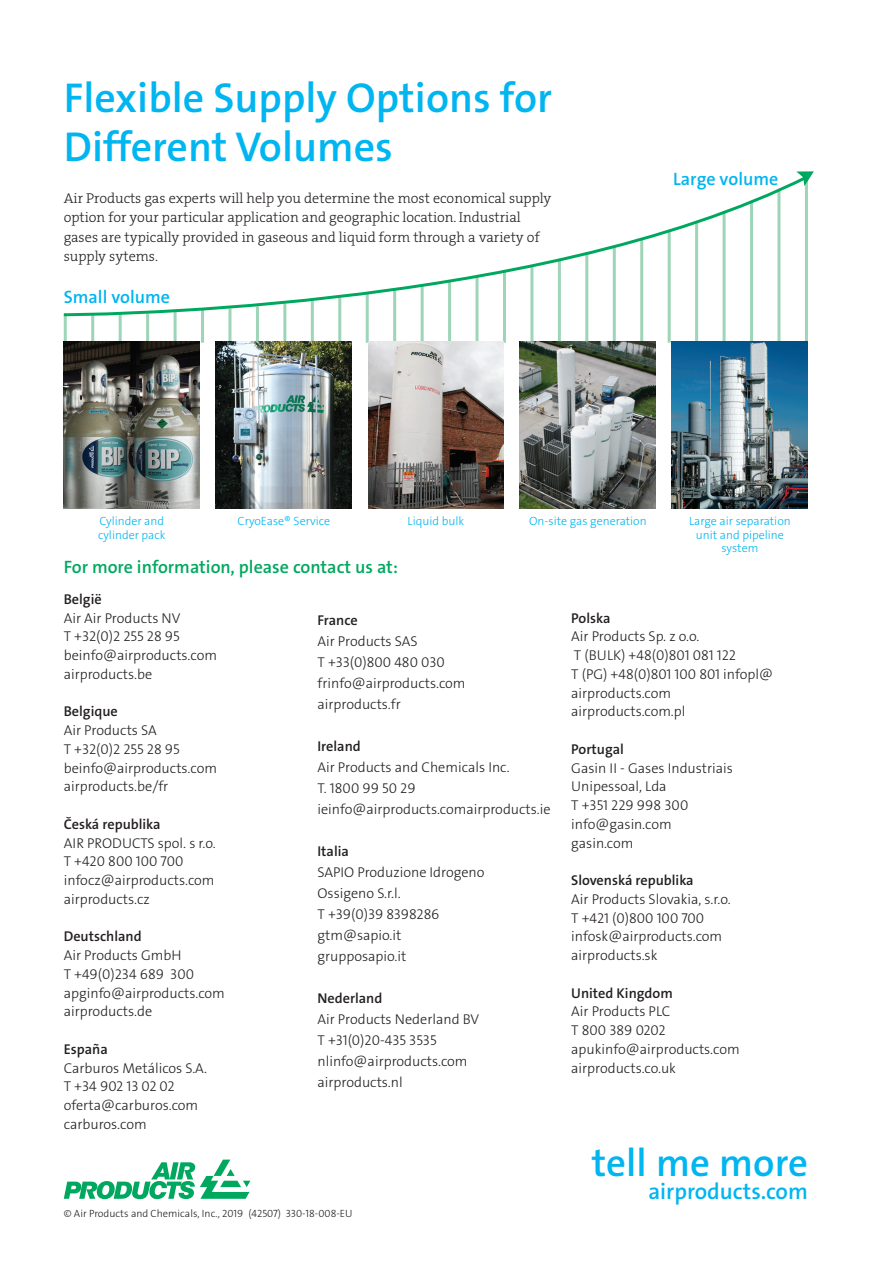
<style>
.page{position:relative;width:893px;height:1263px;background:#fff}
.page>*{position:absolute;margin:0;border:0;box-sizing:border-box;transform-origin:0 0}
.t1{font:600 42px/49.5px "The Sans LF";color:#00b5f0}
.t2{font:600 39px "The Sans LF";color:#00b5f0}
.t3{font:600 22.65px "The Sans LF";color:#00b5f0}
.t4{font:600 18px "The Sans LF";color:#00a85f}
.t5{font:600 18px "The Sans LF";color:#00b5f0}
.t6{font:300 14.25px/18.8px "The Sans LF";color:#231f20}
.t7{font:14.25px/19.5px "The Serif HP3 Lig";color:#231f20}
.t8{font:600 14.25px "The Sans LF";color:#231f20}
.t9{font:300 12px/13.5px "The Sans Os F";color:#00b5f0}
.t10{font:300 10.5px "The Sans LF";color:#231f20}
</style>
<div class="page">
<svg style="left:64px;top:1159px;width:186px;height:40px"></svg>
<hr style="left:64px;top:316px;width:3px;height:27px;background:#9ed4b7">
<hr style="left:283px;top:304px;width:3px;height:39px;background:#9ed4b7">
<hr style="left:91px;top:315px;width:3px;height:28px;background:#9ed4b7">
<hr style="left:393px;top:290px;width:3px;height:53px;background:#9ed4b7">
<hr style="left:585px;top:252px;width:3px;height:91px;background:#9ed4b7">
<hr style="left:119px;top:314px;width:3px;height:29px;background:#9ed4b7">
<hr style="left:311px;top:301px;width:3px;height:42px;background:#9ed4b7">
<hr style="left:421px;top:286px;width:3px;height:57px;background:#9ed4b7">
<hr style="left:613px;top:246px;width:3px;height:97px;background:#9ed4b7">
<hr style="left:695px;top:222px;width:3px;height:121px;background:#9ed4b7">
<hr style="left:146px;top:313px;width:3px;height:30px;background:#9ed4b7">
<hr style="left:338px;top:298px;width:3px;height:45px;background:#9ed4b7">
<hr style="left:448px;top:281px;width:3px;height:62px;background:#9ed4b7">
<hr style="left:640px;top:238px;width:3px;height:105px;background:#9ed4b7">
<hr style="left:174px;top:312px;width:3px;height:31px;background:#9ed4b7">
<hr style="left:475px;top:276px;width:3px;height:67px;background:#9ed4b7">
<hr style="left:668px;top:231px;width:3px;height:112px;background:#9ed4b7">
<hr style="left:201px;top:309px;width:3px;height:34px;background:#9ed4b7">
<hr style="left:503px;top:271px;width:3px;height:72px;background:#9ed4b7">
<hr style="left:723px;top:211px;width:3px;height:132px;background:#9ed4b7">
<hr style="left:750px;top:202px;width:3px;height:141px;background:#9ed4b7">
<hr style="left:228px;top:308px;width:3px;height:35px;background:#9ed4b7">
<hr style="left:366px;top:294px;width:3px;height:49px;background:#9ed4b7">
<hr style="left:530px;top:265px;width:3px;height:78px;background:#9ed4b7">
<hr style="left:777px;top:191px;width:3px;height:152px;background:#9ed4b7">
<hr style="left:256px;top:306px;width:3px;height:37px;background:#9ed4b7">
<hr style="left:558px;top:259px;width:3px;height:84px;background:#9ed4b7">
<hr style="left:805px;top:179px;width:3px;height:164px;background:#9ed4b7">
<svg style="left:63px;top:180px;width:733px;height:138px"></svg>
<svg style="left:796px;top:171px;width:18px;height:15px"></svg>
<img style="left:64px;top:342px;width:136px;height:167px">
<img style="left:368px;top:342px;width:136px;height:167px">
<img style="left:520px;top:342px;width:136px;height:167px">
<img style="left:672px;top:342px;width:136px;height:167px">
<img style="left:216px;top:342px;width:136px;height:167px">
<h1 class="t1" style="left:64px;top:73px;width:490px">Flexible Supply Options for<br>Different Volumes</h1>
<p class="t7" style="left:64px;top:188px;width:489px">Air Products gas experts will help you determine the most economical supply option for your particular application and geographic location. Industrial gases are typically provided in gaseous and liquid form through a variety of supply sytems.</p>
<p class="t5" style="left:64px;top:285px;width:108px">Small volume</p>
<p class="t5" style="left:673px;top:168px;width:107px">Large volume</p>
<p class="t9" style="left:98px;top:514px;width:69px">Cylinder and cylinder pack</p>
<p class="t9" style="left:238px;top:514px;width:94px">CryoEase® Service</p>
<p class="t9" style="left:408px;top:514px;width:58px">Liquid bulk</p>
<p class="t9" style="left:529px;top:514px;width:119px">On-site gas generation</p>
<p class="t9" style="left:689px;top:514px;width:103px;text-align:center">Large air separation unit and pipeline system</p>
<p class="t4" style="left:64px;top:556px;width:336px">For more information, please contact us at:</p>
<p class="t8" style="left:317px;top:611px;width:42px">France</p>
<p class="t6" style="left:317px;top:630px;width:150px;line-height:21px">Air Products SAS<br>T +33(0)800 480 030 frinfo@airproducts.com airproducts.fr</p>
<p class="t8" style="left:317px;top:737px;width:45px">Ireland</p>
<p class="t6" style="left:317px;top:756px;width:235px;line-height:21px">Air Products and Chemicals Inc.<br>T. 1800 99 50 29 ieinfo@airproducts.comairproducts.ie</p>
<p class="t8" style="left:317px;top:842px;width:33px">Italia</p>
<p class="t6" style="left:317px;top:861px;width:168px;line-height:21px">SAPIO Produzione Idrogeno<br>Ossigeno S.r.l.<br>T +39(0)39 8398286 gtm@sapio.it grupposapio.it</p>
<p class="t8" style="left:317px;top:989px;width:66px">Nederland</p>
<p class="t6" style="left:317px;top:1009px;width:163px;line-height:21px">Air Products Nederland BV<br>T +31(0)20-435 3535 nlinfo@airproducts.com airproducts.nl</p>
<p class="t8" style="left:64px;top:590px;width:39px">België</p>
<p class="t6" style="left:64px;top:608px;width:155px">Air Air Products NV<br>T +32(0)2 255 28 95 beinfo@airproducts.com airproducts.be</p>
<p class="t8" style="left:64px;top:702px;width:56px">Belgique</p>
<p class="t6" style="left:64px;top:721px;width:155px">Air Products SA<br>T +32(0)2 255 28 95 beinfo@airproducts.com airproducts.be/fr</p>
<p class="t8" style="left:64px;top:815px;width:98px">Česká republika</p>
<p class="t6" style="left:64px;top:833px;width:154px">AIR PRODUCTS spol. s r.o.<br>T +420 800 100 700 infocz@airproducts.com airproducts.cz</p>
<p class="t8" style="left:64px;top:927px;width:79px">Deutschland</p>
<p class="t6" style="left:64px;top:946px;width:163px">Air Products GmbH<br>T +49(0)234 689 300 apginfo@airproducts.com airproducts.de</p>
<p class="t8" style="left:64px;top:1040px;width:46px">España</p>
<p class="t6" style="left:64px;top:1058px;width:145px">Carburos Metálicos S.A.<br>T +34 902 13 02 02 oferta@carburos.com carburos.com</p>
<p class="t10" style="left:64px;top:1206px;width:290px">© Air Products and Chemicals, Inc., 2019 (42507) 330-18-008-EU</p>
<p class="t8" style="left:571px;top:609px;width:41px">Polska</p>
<p class="t6" style="left:571px;top:627px;width:203px">Air Products Sp. z o.o.<br>T (BULK) +48(0)801 081 122<br>T (PG) +48(0)801 100 801 infopl@ airproducts.com airproducts.com.pl</p>
<p class="t8" style="left:571px;top:740px;width:54px">Portugal</p>
<p class="t6" style="left:571px;top:758px;width:163px">Gasin II - Gases Industriais<br>Unipessoal, Lda<br>T +351 229 998 300 info@gasin.com gasin.com</p>
<p class="t8" style="left:571px;top:871px;width:124px">Slovenská republika</p>
<p class="t6" style="left:571px;top:890px;width:161px">Air Products Slovakia, s.r.o.<br>T +421 (0)800 100 700 infosk@airproducts.com airproducts.sk</p>
<p class="t8" style="left:571px;top:984px;width:103px">United Kingdom</p>
<p class="t6" style="left:571px;top:1002px;width:170px">Air Products PLC<br>T 800 389 0202 apukinfo@airproducts.com airproducts.co.uk</p>
<h2 class="t2" style="left:592px;top:1138px;width:218px">tell me more</h2>
<h3 class="t3" style="left:648px;top:1176px;width:161px">airproducts.com</h3>
</div>
